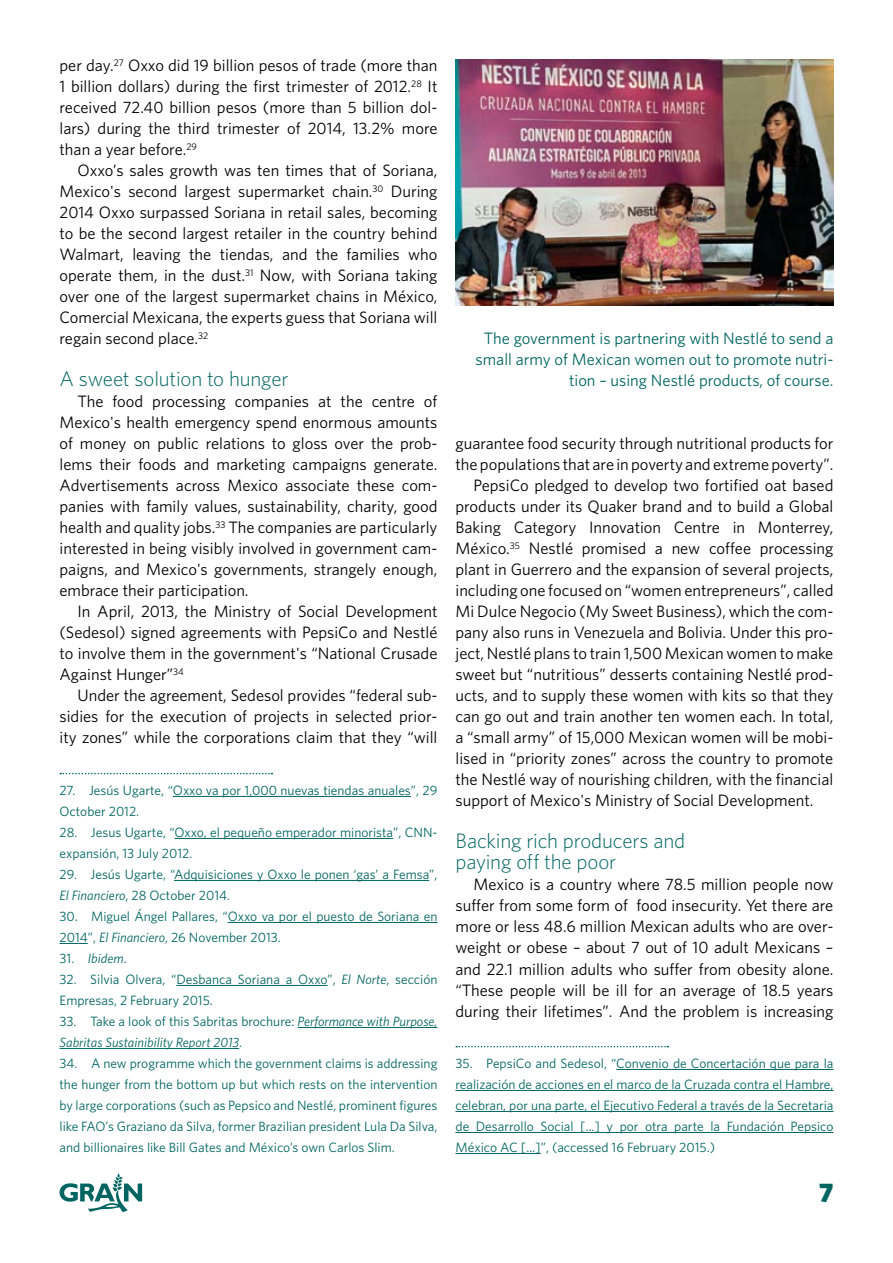
<style>
.page{position:relative;width:893px;height:1263px;background:#fff}
.page>*{position:absolute;margin:0;border:0;box-sizing:border-box;transform-origin:0 0}
.t1{font:900 27px "Whitney";color:#006561}
.Subtitle{font:300 21px/21px "Whitney";letter-spacing:-.01em;color:#006561}
.Footnote{font:16.5px/21px "Whitney";color:#000;text-align:justify}
.Photo_caption{font:16.5px/21px "Whitney";color:#006561;text-align:right}
.Footnote-2{font:13.5px/21px "Whitney";color:#006561}
.Footnote-3{font:italic 13.5px/21px "Whitney";color:#006561}
.s1{font-style:italic}
.s2{font-style:normal}
</style>
<div class="page">
<svg style="left:60px;top:1173px;width:82px;height:39px"></svg>
<svg style="left:60px;top:773px;width:212px;height:1px"></svg>
<hr style="left:173px;top:796px;width:238px;height:1px;background:#006561">
<hr style="left:175px;top:838px;width:218px;height:1px;background:#006561">
<hr style="left:174px;top:880px;width:255px;height:1px;background:#006561">
<hr style="left:228px;top:922px;width:209px;height:1px;background:#006561">
<svg style="left:60px;top:943px;width:28px;height:1px"></svg>
<hr style="left:176px;top:985px;width:151px;height:1px;background:#006561">
<hr style="left:298px;top:1027px;width:139px;height:1px;background:#006561">
<hr style="left:60px;top:1048px;width:179px;height:1px;background:#006561">
<svg style="left:456px;top:1046px;width:212px;height:1px"></svg>
<hr style="left:616px;top:1069px;width:217px;height:1px;background:#006561">
<hr style="left:455px;top:1090px;width:378px;height:1px;background:#006561">
<hr style="left:455px;top:1111px;width:378px;height:1px;background:#006561">
<hr style="left:455px;top:1132px;width:378px;height:1px;background:#006561">
<hr style="left:455px;top:1153px;width:86px;height:1px;background:#006561">
<img style="left:455px;top:60px;width:378px;height:246px">
<p class="Footnote" style="left:60px;top:55px;width:379px">per day.<sup>27</sup> Oxxo did 19 billion pesos of trade (more than 1 billion dollars) during the first trimester of 2012.<sup>28</sup> It received 72.40 billion pesos (more than 5 billion dol&shy;lars) during the third trimester of 2014, 13.2% more than a year before.<sup>29</sup></p>
<p class="Footnote" style="left:60px;top:160px;width:379px;text-indent:18px">Oxxo’s sales growth was ten times that of Soriana, Mexico's second largest supermarket chain.<sup>30</sup> During 2014 Oxxo surpassed Soriana in retail sales, becoming to be the second largest retailer in the country behind Walmart, leaving the tiendas, and the families who operate them, in the dust.<sup>31</sup> Now, with Soriana taking over one of the largest supermarket chains in México, Comercial Mexicana, the experts guess that Soriana will regain second place.<sup>32</sup></p>
<p class="Subtitle" style="left:60px;top:368px;width:230px">A sweet solution to hunger</p>
<p class="Footnote" style="left:60px;top:391px;width:379px;text-indent:18px">The food processing companies at the centre of Mexico's health emergency spend enormous amounts of money on public relations to gloss over the prob&shy;lems their foods and marketing campaigns generate.<br>Advertisements across Mexico associate these com&shy;panies with family values, sustainability, charity, good health and quality jobs.<sup>33</sup> The companies are particularly interested in being visibly involved in government cam&shy;paigns, and Mexico's governments, strangely enough, embrace their participation.</p>
<p class="Footnote" style="left:60px;top:601px;width:379px;text-indent:18px">In April, 2013, the Ministry of Social Development (Sedesol) signed agreements with PepsiCo and Nestlé to involve them in the government's “National Crusade Against Hunger”<sup>34</sup></p>
<p class="Footnote" style="left:60px;top:685px;width:379px;text-indent:18px">Under the agreement, Sedesol provides “federal sub&shy;sidies for the execution of projects in selected prior&shy;ity zones” while the corporations claim that they “will</p>
<p class="Footnote-2" style="left:60px;top:779px;width:379px">27. Jesús Ugarte, “Oxxo va por 1,000 nuevas tiendas anuales”, 29<br>October 2012.</p>
<p class="Footnote-2" style="left:60px;top:821px;width:379px">28. Jesus Ugarte, “Oxxo, el pequeño emperador minorista”, CNN&shy;expansión, 13 July 2012.</p>
<p class="Footnote-2" style="left:60px;top:863px;width:379px">29. Jesús Ugarte, “Adquisiciones y Oxxo le ponen ‘gas’ a Femsa”,<br><span class="s1">El Financiero</span>, 28 October 2014.</p>
<p class="Footnote-2" style="left:60px;top:905px;width:379px">30. Miguel Ángel Pallares, “Oxxo va por el puesto de Soriana en<br>2014”, <span class="s1">El Financiero</span>, 26 November 2013.</p>
<p class="Footnote-3" style="left:60px;top:947px;width:69px"><span class="s2">31.</span> Ibidem<span class="s2">.</span></p>
<p class="Footnote-2" style="left:60px;top:968px;width:379px">32. Silvia Olvera, “Desbanca Soriana a Oxxo”, <span class="s1">El Norte</span>, sección<br>Empresas, 2 February 2015.</p>
<p class="Footnote-3" style="left:60px;top:1010px;width:379px"><span class="s2">33. Take a look of this Sabritas brochure:</span> Performance with Purpose,<br>Sabritas Sustainibility Report 2013<span class="s2">.</span></p>
<p class="Footnote-2" style="left:60px;top:1052px;width:379px;text-align:justify">34. A new programme which the government claims is addressing the hunger from the bottom up but which rests on the intervention by large corporations (such as Pepsico and Nestlé, prominent figures like FAO’s Graziano da Silva, former Brazilian president Lula Da Silva, and billionaires like Bill Gates and México’s own Carlos Slim.</p>
<p class="Photo_caption" style="left:476px;top:328px;width:359px">The government is partnering with Nestlé to send a small army of Mexican women out to promote nutri&shy;tion – using Nestlé products, of course.</p>
<p class="Footnote" style="left:455px;top:433px;width:379px">guarantee food security through nutritional products for the populations that are in poverty and extreme poverty”.</p>
<p class="Footnote" style="left:455px;top:475px;width:379px;text-indent:18px">PepsiCo pledged to develop two fortified oat based products under its Quaker brand and to build a Global Baking Category Innovation Centre in Monterrey, México.<sup>35</sup> Nestlé promised a new coffee processing plant in Guerrero and the expansion of several projects, including one focused on “women entrepreneurs”, called Mi Dulce Negocio (My Sweet Business), which the com&shy;pany also runs in Venezuela and Bolivia. Under this pro&shy;ject, Nestlé plans to train 1,500 Mexican women to make sweet but “nutritious” desserts containing Nestlé prod&shy;ucts, and to supply these women with kits so that they can go out and train another ten women each. In total, a “small army” of 15,000 Mexican women will be mobi&shy;lised in “priority zones” across the country to promote the Nestlé way of nourishing children, with the financial support of Mexico's Ministry of Social Development.</p>
<p class="Subtitle" style="left:455px;top:830px;width:231px">Backing rich producers and paying off the poor</p>
<p class="Footnote" style="left:455px;top:874px;width:379px;text-indent:18px">Mexico is a country where 78.5 million people now suffer from some form of food insecurity. Yet there are more or less 48.6 million Mexican adults who are over&shy;weight or obese – about 7 out of 10 adult Mexicans – and 22.1 million adults who suffer from obesity alone. “These people will be ill for an average of 18.5 years during their lifetimes”. And the problem is increasing</p>
<p class="Footnote-2" style="left:455px;top:1052px;width:379px;text-align:justify">35. PepsiCo and Sedesol, “Convenio de Concertación que para la realización de acciones en el marco de la Cruzada contra el Hambre, celebran, por una parte, el Ejecutivo Federal a través de la Secretaria de Desarrollo Social [...] y por otra parte la Fundación Pepsico México AC [...]”, (accessed 16 February 2015.)</p>
<h1 class="t1" style="left:819px;top:1176px;width:16px">7</h1>
</div>
